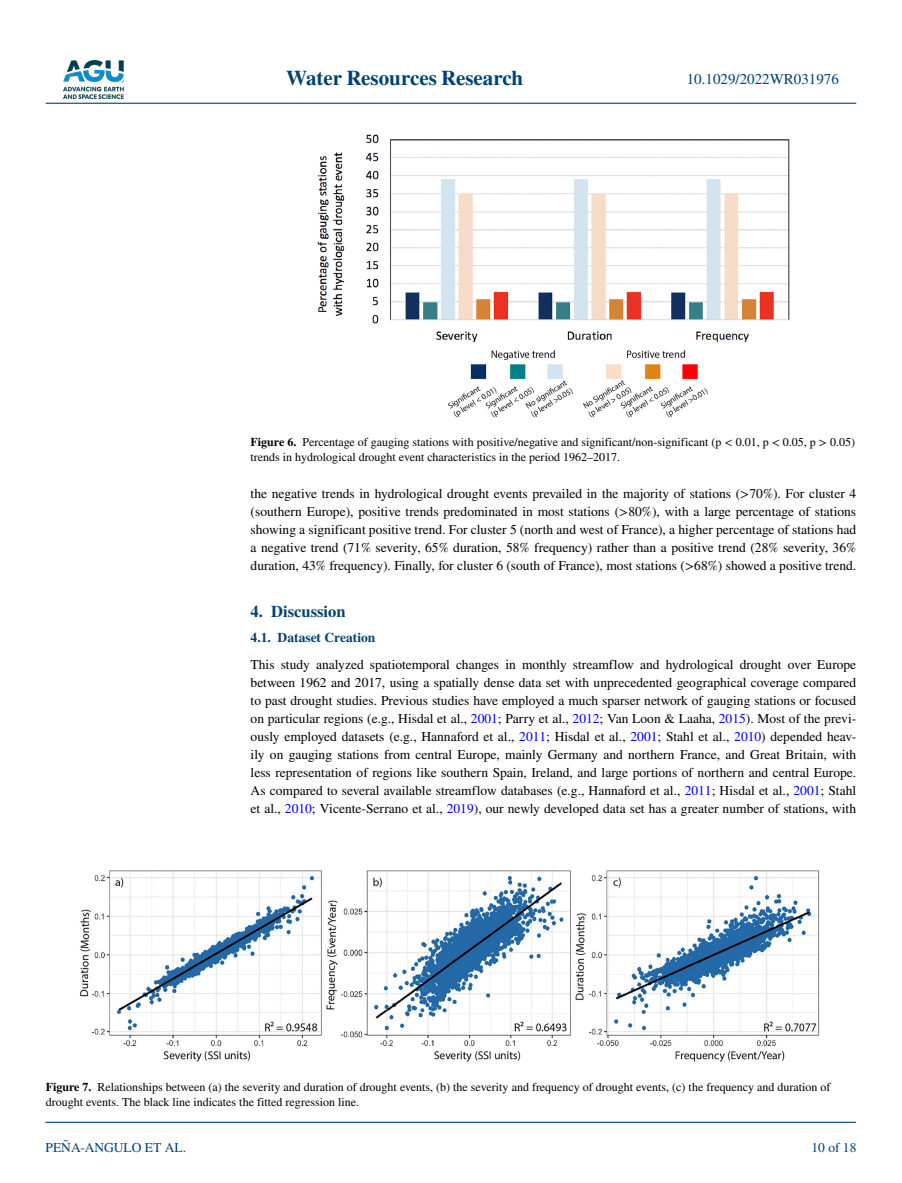
<style>
.page{position:relative;width:902px;height:1183px;background:#fff}
.page>*{position:absolute;margin:0;border:0;box-sizing:border-box;transform-origin:0 0}
.t1{font:700 21px "STIX";color:#004174}
.t2{font:700 16.5px "STIX";color:#004174}
.t3{font:15px "STIX";color:#004174}
.t4{font:13.5px/18px "STIX";color:#000;text-align:justify}
.t5{font:13.5px "STIX";color:#004174}
.t6{font:700 13.5px "STIX";color:#004174}
.t7{font:12px/15px "STIX";color:#000}
.s1{font-weight:700}
.s2{color:#00f}
</style>
<div class="page">
<img style="left:63px;top:60px;width:60px;height:39px">
<hr style="left:46px;top:103px;width:810px;height:1px;background:#004174">
<hr style="left:45px;top:1121px;width:810px;height:1px;background:#004174">
<img style="left:317px;top:134px;width:473px;height:283px">
<img style="left:80px;top:870px;width:740px;height:192px">
<h1 class="t1" style="left:286px;top:66px;width:238px">Water Resources Research</h1>
<p class="t3" style="left:686px;top:69px;width:154px">10.1029/2022WR031976</p>
<p class="t7" style="left:250px;top:435px;width:606px"><span class="s1">Figure 6.</span> Percentage of gauging stations with positive/negative and significant/non-significant (p &lt; 0.01, p &lt; 0.05, p &gt; 0.05) trends in hydrological drought event characteristics in the period 1962–2017.</p>
<p class="t4" style="left:250px;top:485px;width:607px">the negative trends in hydrological drought events prevailed in the majority of stations (&gt;70%). For cluster 4 (southern Europe), positive trends predominated in most stations (&gt;80%), with a large percentage of stations showing a significant positive trend. For cluster 5 (north and west of France), a higher percentage of stations had a negative trend (71% severity, 65% duration, 58% frequency) rather than a positive trend (28% severity, 36% duration, 43% frequency). Finally, for cluster 6 (south of France), most stations (&gt;68%) showed a positive trend.</p>
<p class="t2" style="left:250px;top:601px;width:96px">4. Discussion</p>
<p class="t6" style="left:250px;top:629px;width:126px">4.1. Dataset Creation</p>
<p class="t4" style="left:250px;top:656px;width:607px">This study analyzed spatiotemporal changes in monthly streamflow and hydrological drought over Europe between 1962 and 2017, using a spatially dense data set with unprecedented geographical coverage compared to past drought studies. Previous studies have employed a much sparser network of gauging stations or focused on particular regions (e.g., Hisdal et al., <span class="s2">2001</span>; Parry et al., <span class="s2">2012</span>; Van Loon &amp; Laaha, <span class="s2">2015</span>). Most of the previ&shy;ously employed datasets (e.g., Hannaford et al., <span class="s2">2011</span>; Hisdal et al., <span class="s2">2001</span>; Stahl et al., <span class="s2">2010</span>) depended heav&shy;ily on gauging stations from central Europe, mainly Germany and northern France, and Great Britain, with less representation of regions like southern Spain, Ireland, and large portions of northern and central Europe.<br>As compared to several available streamflow databases (e.g., Hannaford et al., <span class="s2">2011</span>; Hisdal et al., <span class="s2">2001</span>; Stahl et al., <span class="s2">2010</span>; Vicente-Serrano et al., <span class="s2">2019</span>), our newly developed data set has a greater number of stations, with</p>
<p class="t7" style="left:46px;top:1080px;width:786px"><span class="s1">Figure 7.</span> Relationships between (a) the severity and duration of drought events, (b) the severity and frequency of drought events, (c) the frequency and duration of drought events. The black line indicates the fitted regression line.</p>
<p class="t5" style="left:45px;top:1138px;width:142px">PEÑA-ANGULO ET AL.</p>
<p class="t5" style="left:811px;top:1138px;width:46px">10 of 18</p>
</div>
